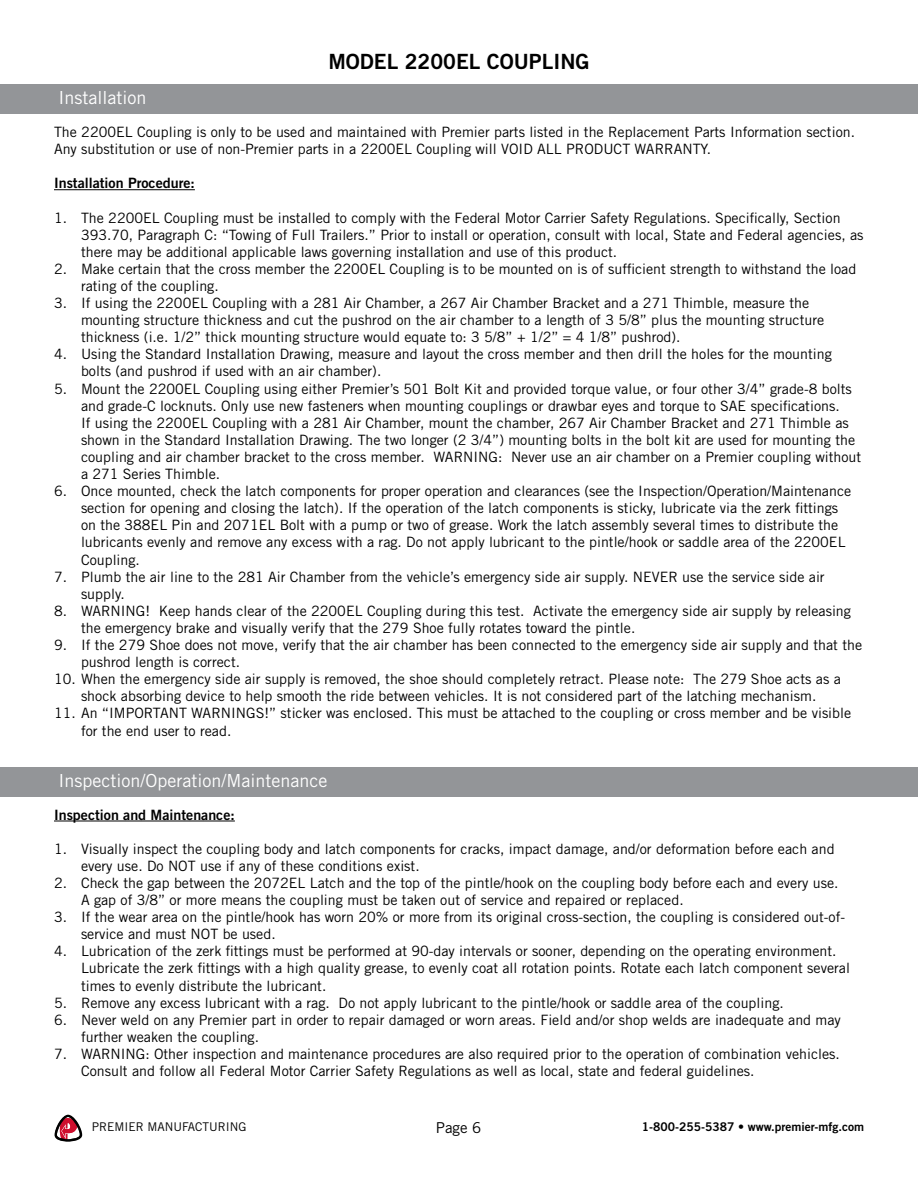
<style>
.page{position:relative;width:918px;height:1188px;background:#fff}
.page>*{position:absolute;margin:0;border:0;box-sizing:border-box;transform-origin:0 0}
.t1{font:21px "Trade Gothic LT Std Bd 2";color:#000}
.t2{font:18px "Trade Gothic LT Std";color:#fff}
.t3{font:15px "Trade Gothic LT Std";color:#000}
.t4{font:14.25px/17.1px "Trade Gothic LT Std";color:#000}
.t5{font:14.25px "Trade Gothic LT Std Bd 2";color:#000}
.t6{font:12px "Trade Gothic LT Std Bd 2";color:#000}
.t7{font:12px "Trade Gothic LT Std";color:#000}
</style>
<div class="page">
<div style="left:0;top:84px;width:918px;height:30px;background:#939598"></div>
<div style="left:0;top:767px;width:918px;height:30px;background:#939598"></div>
<hr style="left:54px;top:189px;width:141px;height:1px;background:#000">
<hr style="left:54px;top:821px;width:181px;height:1px;background:#000">
<svg style="left:54px;top:1114px;width:29px;height:28px"></svg>
<p class="t2" style="left:58px;top:87px;width:90px">Installation</p>
<h1 class="t1" style="left:328px;top:49px;width:263px">MODEL 2200EL COUPLING</h1>
<p class="t4" style="left:54px;top:123px;width:803px">The 2200EL Coupling is only to be used and maintained with Premier parts listed in the Replacement Parts Information section.<br>Any substitution or use of non-Premier parts in a 2200EL Coupling will VOID ALL PRODUCT WARRANTY.</p>
<p class="t5" style="left:54px;top:174px;width:142px">Installation Procedure:</p>
<p class="t4" style="left:81px;top:209px;width:784px;text-indent:-27px">1. The 2200EL Coupling must be installed to comply with the Federal Motor Carrier Safety Regulations. Specifically, Section<br>393.70, Paragraph C: “Towing of Full Trailers.” Prior to install or operation, consult with local, State and Federal agencies, as there may be additional applicable laws governing installation and use of this product.</p>
<p class="t4" style="left:81px;top:260px;width:777px;text-indent:-27px">2. Make certain that the cross member the 2200EL Coupling is to be mounted on is of sufficient strength to withstand the load rating of the coupling.</p>
<p class="t4" style="left:81px;top:294px;width:745px;text-indent:-27px">3. If using the 2200EL Coupling with a 281 Air Chamber, a 267 Air Chamber Bracket and a 271 Thimble, measure the mounting structure thickness and cut the pushrod on the air chamber to a length of 3 5/8” plus the mounting structure thickness (i.e. 1/2” thick mounting structure would equate to: 3 5/8” + 1/2” = 4 1/8” pushrod).</p>
<p class="t4" style="left:81px;top:346px;width:752px;text-indent:-27px">4. Using the Standard Installation Drawing, measure and layout the cross member and then drill the holes for the mounting bolts (and pushrod if used with an air chamber).</p>
<p class="t4" style="left:81px;top:380px;width:782px;text-indent:-27px">5. Mount the 2200EL Coupling using either Premier’s 501 Bolt Kit and provided torque value, or four other 3/4” grade-8 bolts and grade-C locknuts. Only use new fasteners when mounting couplings or drawbar eyes and torque to SAE specifications.<br>If using the 2200EL Coupling with a 281 Air Chamber, mount the chamber, 267 Air Chamber Bracket and 271 Thimble as shown in the Standard Installation Drawing. The two longer (2 3/4”) mounting bolts in the bolt kit are used for mounting the coupling and air chamber bracket to the cross member. WARNING: Never use an air chamber on a Premier coupling without a 271 Series Thimble.</p>
<p class="t4" style="left:81px;top:482px;width:772px;text-indent:-27px">6. Once mounted, check the latch components for proper operation and clearances (see the Inspection/Operation/Maintenance section for opening and closing the latch). If the operation of the latch components is sticky, lubricate via the zerk fittings on the 388EL Pin and 2071EL Bolt with a pump or two of grease. Work the latch assembly several times to distribute the lubricants evenly and remove any excess with a rag. Do not apply lubricant to the pintle/hook or saddle area of the 2200EL Coupling.</p>
<p class="t4" style="left:81px;top:568px;width:745px;text-indent:-27px">7. Plumb the air line to the 281 Air Chamber from the vehicle’s emergency side air supply. NEVER use the service side air supply.</p>
<p class="t4" style="left:81px;top:602px;width:772px;text-indent:-27px">8. WARNING! Keep hands clear of the 2200EL Coupling during this test. Activate the emergency side air supply by releasing the emergency brake and visually verify that the 279 Shoe fully rotates toward the pintle.</p>
<p class="t4" style="left:81px;top:636px;width:783px;text-indent:-27px">9. If the 279 Shoe does not move, verify that the air chamber has been connected to the emergency side air supply and that the pushrod length is correct.</p>
<p class="t4" style="left:54px;top:670px;width:788px;text-align:center">10. When the emergency side air supply is removed, the shoe should completely retract. Please note: The 279 Shoe acts as a shock absorbing device to help smooth the ride between vehicles. It is not considered part of the latching mechanism.</p>
<p class="t4" style="left:81px;top:705px;width:772px;text-indent:-27px">11. An “IMPORTANT WARNINGS!” sticker was enclosed. This must be attached to the coupling or cross member and be visible for the end user to read.</p>
<p class="t2" style="left:58px;top:769px;width:271px">Inspection/Operation/Maintenance</p>
<p class="t5" style="left:54px;top:806px;width:182px">Inspection and Maintenance:</p>
<p class="t4" style="left:81px;top:840px;width:755px;text-indent:-27px">1. Visually inspect the coupling body and latch components for cracks, impact damage, and/or deformation before each and every use. Do NOT use if any of these conditions exist.</p>
<p class="t4" style="left:81px;top:874px;width:759px;text-indent:-27px">2. Check the gap between the 2072EL Latch and the top of the pintle/hook on the coupling body before each and every use.<br>A gap of 3/8” or more means the coupling must be taken out of service and repaired or replaced.</p>
<p class="t4" style="left:81px;top:908px;width:766px;text-indent:-27px">3. If the wear area on the pintle/hook has worn 20% or more from its original cross-section, the coupling is considered out-of&shy;service and must NOT be used.</p>
<p class="t4" style="left:81px;top:943px;width:770px;text-indent:-27px">4. Lubrication of the zerk fittings must be performed at 90-day intervals or sooner, depending on the operating environment.<br>Lubricate the zerk fittings with a high quality grease, to evenly coat all rotation points. Rotate each latch component several times to evenly distribute the lubricant.</p>
<p class="t4" style="left:54px;top:994px;width:731px">5. Remove any excess lubricant with a rag. Do not apply lubricant to the pintle/hook or saddle area of the coupling.</p>
<p class="t4" style="left:81px;top:1011px;width:761px;text-indent:-27px">6. Never weld on any Premier part in order to repair damaged or worn areas. Field and/or shop welds are inadequate and may further weaken the coupling.</p>
<p class="t4" style="left:81px;top:1045px;width:760px;text-indent:-27px">7. WARNING: Other inspection and maintenance procedures are also required prior to the operation of combination vehicles.<br>Consult and follow all Federal Motor Carrier Safety Regulations as well as local, state and federal guidelines.</p>
<p class="t7" style="left:92px;top:1120px;width:156px">PREMIER MANUFACTURING</p>
<p class="t3" style="left:436px;top:1119px;width:47px">Page 6</p>
<p class="t6" style="left:642px;top:1119px;width:224px">1-800-255-5387 • www.premier-mfg.com</p>
</div>
